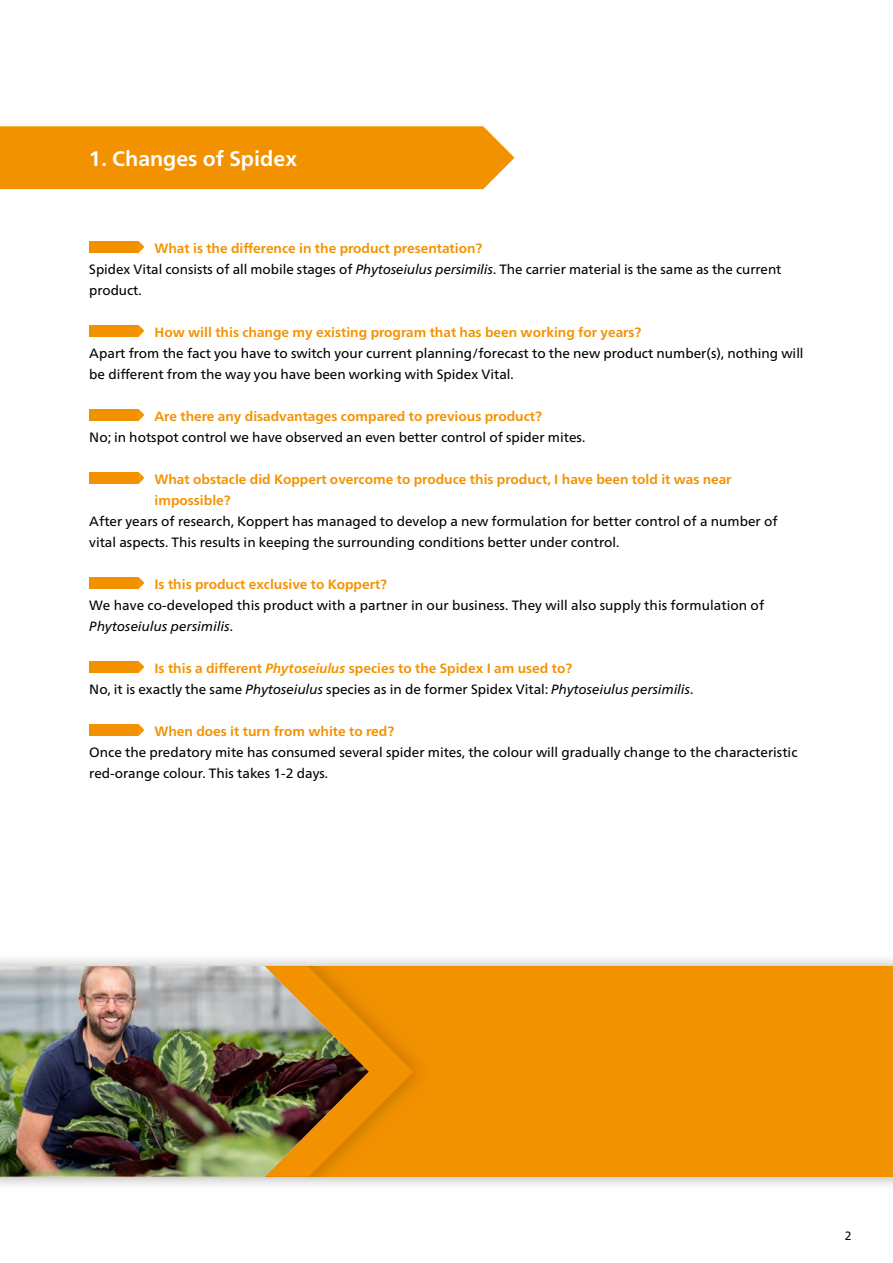
<style>
.page{position:relative;width:893px;height:1263px;background:#fff}
.page>*{position:absolute;margin:0;border:0;box-sizing:border-box;transform-origin:0 0}
.t1{font:700 21px "Frutiger Neue LTW1 G";color:#fff}
.t2{font:13.5px/21px "Frutiger Neue LTW1 G";color:#000}
.t3{font:700 13.5px/21px "Frutiger Neue LTW1 G";color:#f39200}
.t4{font:12px "Frutiger Neue LTW1 G";color:#000}
.s1{font-weight:700;color:#f39200}
.s2{font-style:italic}
.s3{font-weight:700;font-style:italic;color:#f39200}
</style>
<div class="page">
<div style="left:89px;top:241px;width:50px;height:12px;background:#f39200"></div>
<svg style="left:139px;top:241px;width:5px;height:12px"></svg>
<div style="left:89px;top:325px;width:50px;height:12px;background:#f39200"></div>
<svg style="left:139px;top:325px;width:5px;height:12px"></svg>
<div style="left:89px;top:409px;width:50px;height:12px;background:#f39200"></div>
<svg style="left:139px;top:409px;width:5px;height:12px"></svg>
<div style="left:89px;top:472px;width:50px;height:12px;background:#f39200"></div>
<svg style="left:139px;top:472px;width:5px;height:12px"></svg>
<div style="left:89px;top:577px;width:50px;height:12px;background:#f39200"></div>
<svg style="left:139px;top:577px;width:5px;height:12px"></svg>
<div style="left:89px;top:661px;width:50px;height:12px;background:#f39200"></div>
<svg style="left:139px;top:661px;width:5px;height:12px"></svg>
<div style="left:89px;top:724px;width:50px;height:12px;background:#f39200"></div>
<svg style="left:139px;top:724px;width:5px;height:12px"></svg>
<div style="left:0;top:953px;width:893px;height:238px;background:#000;opacity:.35"></div>
<div style="left:0;top:967px;width:893px;height:210px;background:#f39200"></div>
<svg style="left:369px;top:966px;width:45px;height:165px"></svg>
<img style="left:0;top:966px;width:369px;height:211px">
<div style="left:0;top:126px;width:514px;height:63px;background:#f39200"></div>
<h1 class="t1" style="left:89px;top:143px;width:210px">1. Changes of Spidex</h1>
<p class="t2" style="left:89px;top:236px;width:694px;text-indent:65px"><span class="s1">What is the difference in the product presentation?<br></span>Spidex Vital consists of all mobile stages of <span class="s2">Phytoseiulus persimilis</span>. The carrier material is the same as the current product.</p>
<p class="t3" style="left:154px;top:320px;width:488px">How will this change my existing program that has been working for years?</p>
<p class="t2" style="left:89px;top:341px;width:716px">Apart from the fact you have to switch your current planning/forecast to the new product number(s), nothing will be different from the way you have been working with Spidex Vital.</p>
<p class="t3" style="left:154px;top:404px;width:389px">Are there any disadvantages compared to previous product?</p>
<p class="t2" style="left:89px;top:425px;width:497px">No; in hotspot control we have observed an even better control of spider mites.</p>
<p class="t3" style="left:154px;top:467px;width:579px">What obstacle did Koppert overcome to produce this product, I have been told it was near impossible?</p>
<p class="t2" style="left:89px;top:509px;width:690px">After years of research, Koppert has managed to develop a new formulation for better control of a number of vital aspects. This results in keeping the surrounding conditions better under control.</p>
<p class="t3" style="left:154px;top:572px;width:234px">Is this product exclusive to Koppert?</p>
<p class="t2" style="left:89px;top:593px;width:676px">We have co-developed this product with a partner in our business. They will also supply this formulation of<br><span class="s2">Phytoseiulus persimilis</span>.</p>
<p class="t2" style="left:89px;top:656px;width:606px;text-indent:65px"><span class="s1">Is this a different</span> <span class="s3">Phytoseiulus</span> <span class="s1">species to the Spidex I am used to?<br></span>No, it is exactly the same <span class="s2">Phytoseiulus</span> species as in de former Spidex Vital: <span class="s2">Phytoseiulus persimilis</span>.</p>
<p class="t3" style="left:154px;top:719px;width:241px">When does it turn from white to red?</p>
<p class="t2" style="left:89px;top:740px;width:710px">Once the predatory mite has consumed several spider mites, the colour will gradually change to the characteristic red-orange colour. This takes 1-2 days.</p>
<p class="t4" style="left:845px;top:1226px;width:8px">2</p>
</div>
